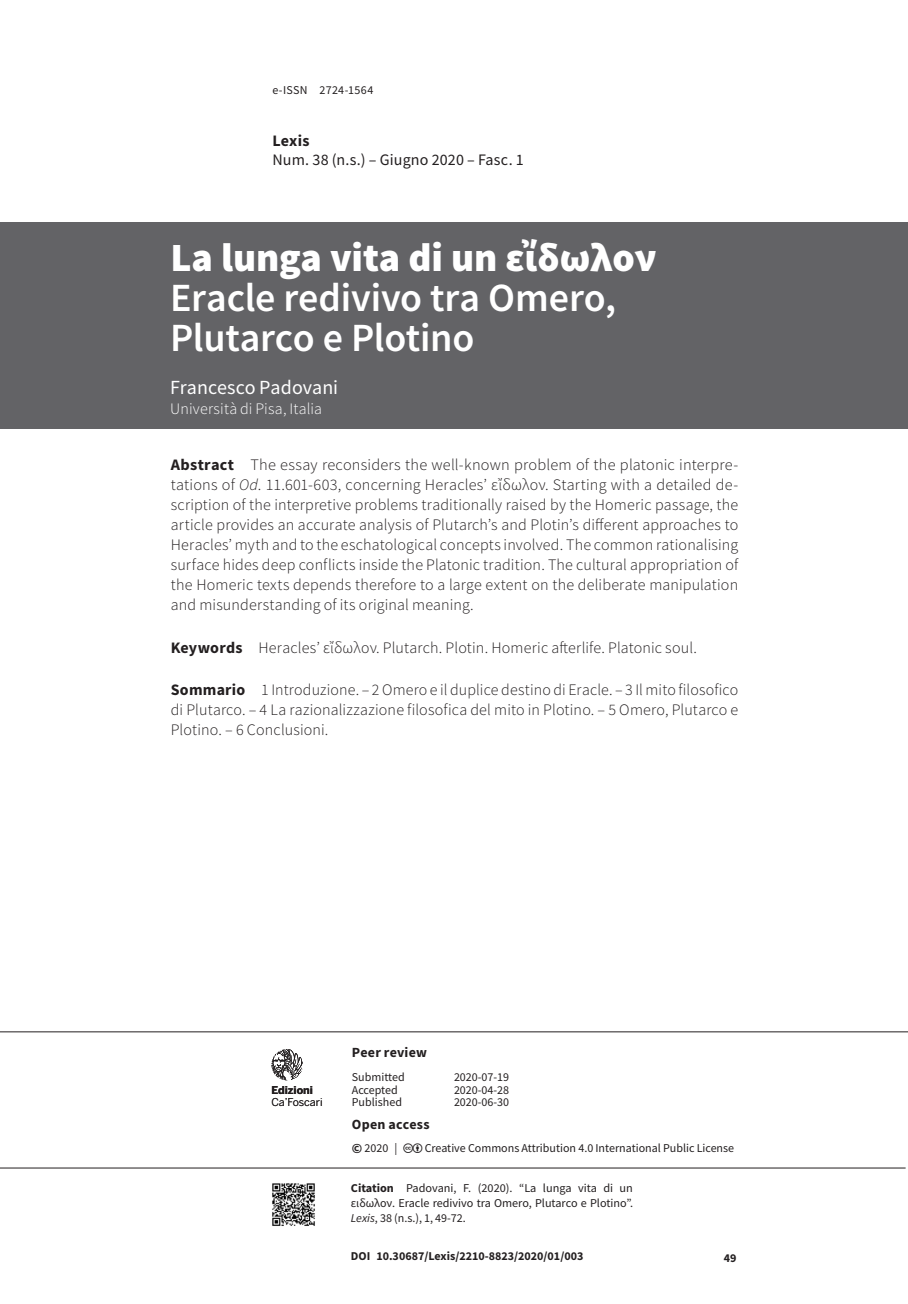
<style>
.page{position:relative;width:908px;height:1304px;background:#fff}
.page>*{position:absolute;margin:0;border:0;box-sizing:border-box;transform-origin:0 0}
.t1{font:600 40px/40px "Source Sans Pro";letter-spacing:-.005em;color:#fff}
.t2{font:900 40px "Source Sans Pro";letter-spacing:-.005em;color:#fff}
.t3{font:20px "Source Sans Pro";color:#fff}
.t4{font:300 16px/20px "Source Sans Pro";letter-spacing:.01em;color:#231f20;text-align:justify}
.t5{font:16px "Source Sans Pro";letter-spacing:.01em;color:#231f20}
.t6{font:300 16px "Source Sans Pro";letter-spacing:.01em;color:#fff}
.t7{font:700 16px "Source Sans Pro";letter-spacing:.01em;color:#231f20}
.t8{font:700 14px "Source Sans Pro";letter-spacing:.02em;color:#231f20}
.t9{font:12px/15px "Source Sans Pro";color:#231f20;text-align:justify}
.t10{font:700 12px "Source Sans Pro";color:#231f20}
.t11{font:12px "Source Sans Pro";letter-spacing:.03em;color:#231f20}
.t12{font:10.8px "Benton Sans";letter-spacing:-.01em;color:#231f20}
.t13{font:700 10.8px "Benton Sans";color:#231f20}
.s1{font-weight:700}
.s2{font-style:italic}
.s3{font-weight:700;font-size:14px}
</style>
<div class="page">
<hr style="left:0;top:1031px;width:907px;height:1px;background:#231f20">
<hr style="left:0;top:1168px;width:905px;height:1px;background:#231f20">
<img style="left:272px;top:1183px;width:43px;height:43px">
<svg style="left:271px;top:1049px;width:32px;height:31px"></svg>
<div style="left:0;top:223px;width:907px;height:206px;background:#636366"></div>
<p class="t11" style="left:272px;top:82px;width:102px">e-ISSN 2724-1564</p>
<p class="t7" style="left:272px;top:130px;width:39px">Lexis</p>
<p class="t5" style="left:272px;top:150px;width:253px">Num. 38 (n.s.) – Giugno 2020 – Fasc. 1</p>
<h1 class="t2" style="left:170px;top:230px;width:487px">La lunga vita di un εἴδωλον</h1>
<h1 class="t1" style="left:170px;top:278px;width:447px">Eracle redivivo tra Omero,<br>Plutarco e Plotino</h1>
<p class="t3" style="left:170px;top:375px;width:169px">Francesco Padovani</p>
<p class="t6" style="left:170px;top:399px;width:153px">Università di Pisa, Italia</p>
<p class="t4" style="left:171px;top:455px;width:568px"><span class="s1">Abstract</span> The essay reconsiders the well-known problem of the platonic interpre&shy;tations of <span class="s2">Od</span>. 11.601-603, concerning Heracles’ εἴδωλον. Starting with a detailed de&shy;scription of the interpretive problems traditionally raised by the Homeric passage, the article provides an accurate analysis of Plutarch’s and Plotin’s different approaches to Heracles’ myth and to the eschatological concepts involved. The common rationalising surface hides deep conflicts inside the Platonic tradition. The cultural appropriation of the Homeric texts depends therefore to a large extent on the deliberate manipulation and misunderstanding of its original meaning.</p>
<p class="t4" style="left:171px;top:637px;width:527px"><span class="s1">Keywords</span> Heracles’ εἴδωλον. Plutarch. Plotin. Homeric afterlife. Platonic soul.</p>
<p class="t4" style="left:171px;top:680px;width:569px"><span class="s1">Sommario</span> 1 Introduzione. – 2 Omero e il duplice destino di Eracle. – 3 Il mito filosofico di Plutarco. – 4 La razionalizzazione filosofica del mito in Plotino. – 5 Omero, Plutarco e Plotino. – 6 Conclusioni.</p>
<p class="t13" style="left:271px;top:1084px;width:43px">Edizioni</p>
<p class="t12" style="left:271px;top:1095px;width:53px">Ca’Foscari</p>
<p class="t8" style="left:351px;top:1042px;width:77px">Peer review</p>
<p class="t9" style="left:351px;top:1070px;width:54px">Submitted</p>
<p class="t9" style="left:454px;top:1070px;width:57px">2020-07-19</p>
<p class="t9" style="left:351px;top:1082px;width:47px">Accepted</p>
<p class="t9" style="left:454px;top:1082px;width:57px">2020-04-28</p>
<p class="t9" style="left:351px;top:1095px;width:52px">Published</p>
<p class="t9" style="left:454px;top:1095px;width:57px">2020-06-30</p>
<p class="t8" style="left:351px;top:1115px;width:79px">Open access</p>
<p class="t9" style="left:351px;top:1140px;width:47px"><span class="s3">©</span> 2020 |</p>
<p class="t9" style="left:424px;top:1140px;width:311px">Creative Commons Attribution 4.0 International Public License</p>
<p class="t9" style="left:351px;top:1181px;width:283px"><span class="s1">Citation</span> Padovani, F. (2020). “La lunga vita di un ειδωλον. Eracle redivivo tra Omero, Plutarco e Plotino”.<br><span class="s2">Lexis</span>, 38 (n.s.), 1, 49-72.</p>
<p class="t10" style="left:351px;top:1248px;width:234px">DOI 10.30687/Lexis/2210-8823/2020/01/003</p>
<p class="t10" style="left:723px;top:1250px;width:14px">49</p>
</div>
